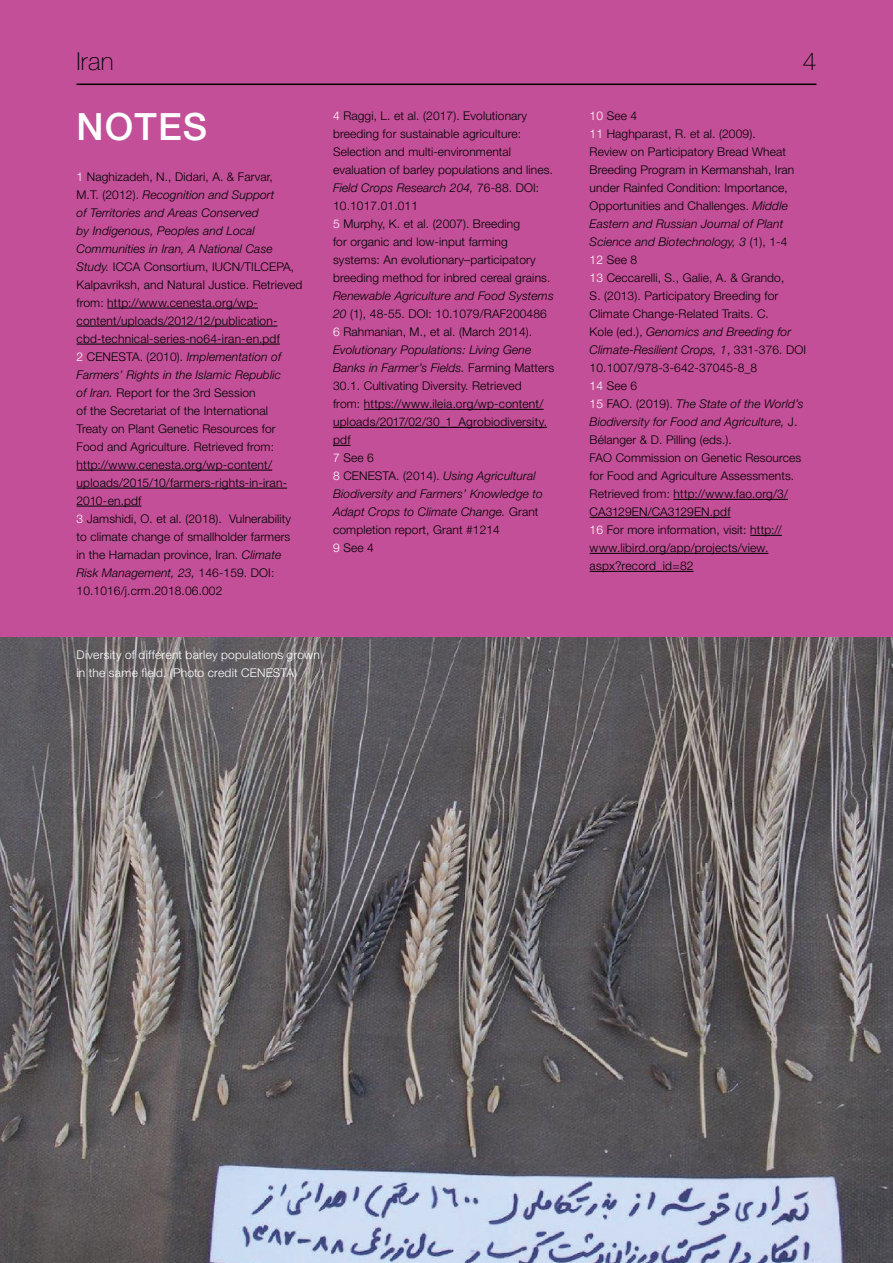
<style>
.page{position:relative;width:893px;height:1263px;background:#fff}
.page>*{position:absolute;margin:0;border:0;box-sizing:border-box;transform-origin:0 0}
.t1{font:500 37.65px "Helvetica Neue";letter-spacing:.03em;color:#fff}
.t2{font:100 24.75px "Helvetica Neue";color:#000}
.t3{font:300 12px/18px "Helvetica Neue";letter-spacing:.01em;color:#000}
.t4{font:300 12px/18px "Helvetica Neue";letter-spacing:.02em;color:#fff}
.s1{color:#fff}
.s2{font-style:italic}
</style>
<div class="page">
<div style="left:0;top:0;width:893px;height:637px;background:#c24f97"></div>
<hr style="left:107px;top:308px;width:151px;height:1px;background:#000">
<hr style="left:77px;top:326px;width:200px;height:1px;background:#000">
<hr style="left:77px;top:344px;width:203px;height:1px;background:#000">
<hr style="left:77px;top:470px;width:195px;height:1px;background:#000">
<hr style="left:77px;top:488px;width:210px;height:1px;background:#000">
<hr style="left:77px;top:506px;width:64px;height:1px;background:#000">
<hr style="left:364px;top:409px;width:180px;height:1px;background:#000">
<hr style="left:333px;top:427px;width:214px;height:1px;background:#000">
<svg style="left:333px;top:445px;width:17px;height:1px"></svg>
<img style="left:0;top:637px;width:893px;height:626px">
<hr style="left:674px;top:499px;width:114px;height:1px;background:#000">
<hr style="left:590px;top:517px;width:140px;height:1px;background:#000">
<hr style="left:750px;top:535px;width:32px;height:1px;background:#000">
<hr style="left:590px;top:553px;width:178px;height:1px;background:#000">
<hr style="left:590px;top:571px;width:103px;height:1px;background:#000">
<hr style="left:77px;top:84px;width:739px;height:1px;background:#000">
<h2 class="t2" style="left:77px;top:48px;width:39px">Iran</h2>
<h2 class="t2" style="left:803px;top:48px;width:15px">4</h2>
<h1 class="t1" style="left:77px;top:104px;width:132px">NOTES</h1>
<p class="t3" style="left:77px;top:167px;width:227px"><span class="s1">1</span> Naghizadeh, N., Didari, A. &amp; Farvar,<br>M.T. (2012). <span class="s2">Recognition and Support<br>of Territories and Areas Conserved<br>by Indigenous, Peoples and Local Communities in Iran, A National Case Study.</span> ICCA Consortium, IUCN/TILCEPA, Kalpavriksh, and Natural Justice. Retrieved from: http://www.cenesta.org/wp&shy;content/uploads/2012/12/publication&shy;cbd-technical-series-no64-iran-en.pdf<br><span class="s1">2</span> CENESTA. (2010). <span class="s2">Implementation of Farmers’ Rights in the Islamic Republic<br>of Iran.</span> Report for the 3rd Session<br>of the Secretariat of the International Treaty on Plant Genetic Resources for Food and Agriculture. Retrieved from: http://www.cenesta.org/wp-content/ uploads/2015/10/farmers-rights-in-iran-2010-en.pdf<br><span class="s1">3</span> Jamshidi, O. et al. (2018). Vulnerability to climate change of smallholder farmers<br>in the Hamadan province, Iran. <span class="s2">Climate Risk Management, 23,</span> 146-159. DOI:<br>10.1016/j.crm.2018.06.002</p>
<p class="t3" style="left:333px;top:107px;width:221px"><span class="s1">4</span> Raggi, L. et al. (2017). Evolutionary breeding for sustainable agriculture:<br>Selection and multi-environmental evaluation of barley populations and lines.<br><span class="s2">Field Crops Research 204,</span> 76-88. DOI:<br>10.1017.01.011<br><span class="s1">5</span> Murphy, K. et al. (2007). Breeding<br>for organic and low-input farming systems: An evolutionary–participatory breeding method for inbred cereal grains.</p>
<p class="t3" style="left:333px;top:287px;width:223px"><span class="s2">Renewable Agriculture and Food Systems<br>20</span> (1), 48-55. DOI: 10.1079/RAF200486<br><span class="s1">6</span> Rahmanian, M., et al. (March 2014).<br><span class="s2">Evolutionary Populations: Living Gene<br>Banks in Farmer’s Fields.</span> Farming Matters<br>30.1. Cultivating Diversity. Retrieved<br>from: https://www.ileia.org/wp-content/ uploads/2017/02/30_1_Agrobiodiversity. pdf<br><span class="s1">7</span> See 6<br><span class="s1">8</span> CENESTA. (2014). <span class="s2">Using Agricultural<br>Biodiversity and Farmers’ Knowledge to<br>Adapt Crops to Climate Change.</span> Grant completion report, Grant #1214<br><span class="s1">9</span> See 4</p>
<p class="t4" style="left:77px;top:646px;width:245px">Diversity of different barley populations grown in the same field. (Photo credit CENESTA)</p>
<p class="t3" style="left:590px;top:107px;width:218px"><span class="s1">10</span> See 4<br><span class="s1">11</span> Haghparast, R. et al. (2009).<br>Review on Participatory Bread Wheat<br>Breeding Program in Kermanshah, Iran under Rainfed Condition: Importance,<br>Opportunities and Challenges. <span class="s2">Middle<br>Eastern and Russian Journal of Plant<br>Science and Biotechnology, 3</span> (1), 1-4<br><span class="s1">12</span> See 8<br><span class="s1">13</span> Ceccarelli, S., Galie, A. &amp; Grando,<br>S. (2013). Participatory Breeding for<br>Climate Change-Related Traits. C.<br>Kole (ed.), <span class="s2">Genomics and Breeding for<br>Climate-Resilient Crops, 1</span>, 331-376. DOI<br>10.1007/978-3-642-37045-8_8<br><span class="s1">14</span> See 6<br><span class="s1">15</span> FAO. (2019). <span class="s2">The State of the World’s<br>Biodiversity for Food and Agriculture,</span> J.<br>Bélanger &amp; D. Pilling (eds.).<br>FAO Commission on Genetic Resources for Food and Agriculture Assessments.<br>Retrieved from: http://www.fao.org/3/<br>CA3129EN/CA3129EN.pdf<br><span class="s1">16</span> For more information, visit: http:// www.libird.org/app/projects/view. aspx?record_id=82</p>
</div>
